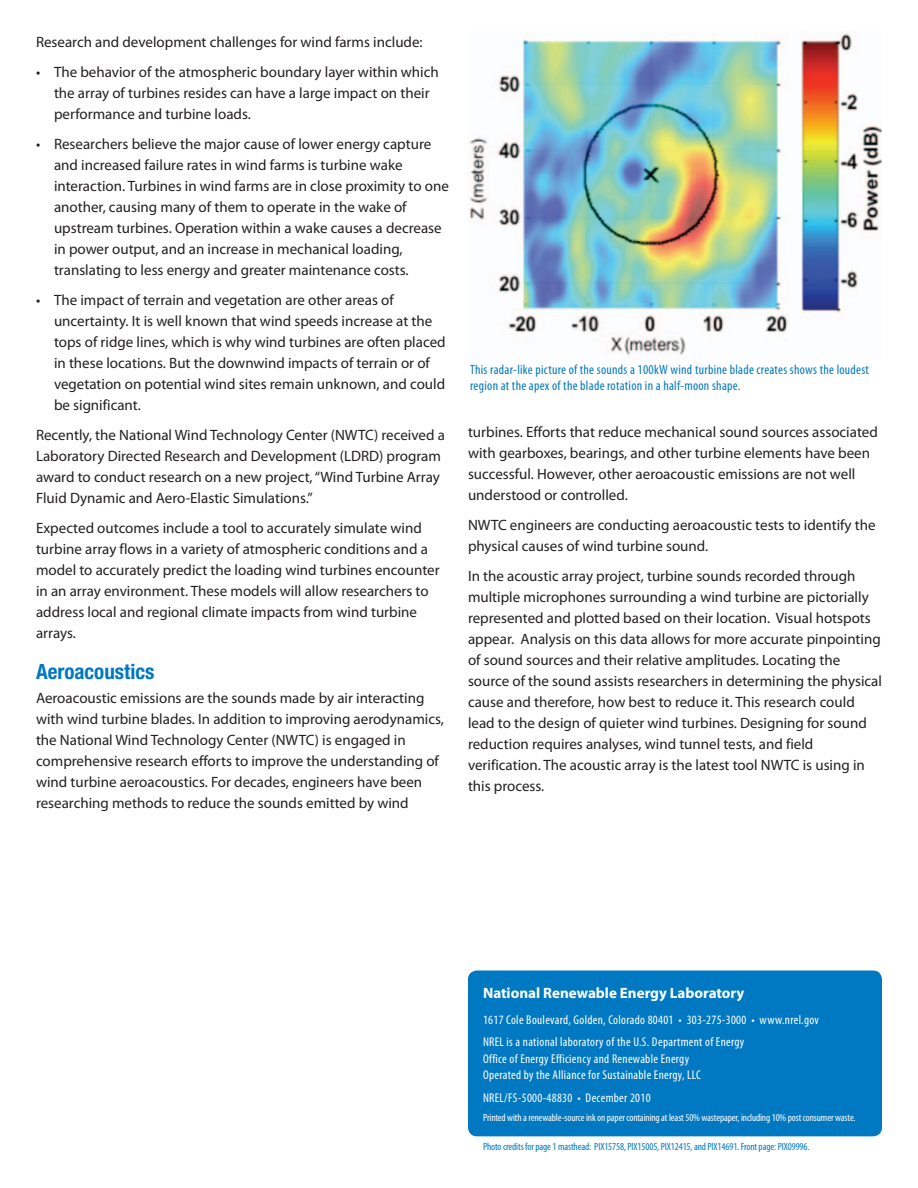
<style>
.page{position:relative;width:918px;height:1188px;background:#fff}
.page>*{position:absolute;margin:0;border:0;box-sizing:border-box;transform-origin:0 0}
.subhd_1{font:700 condensed 21px "Helvetica Neue LT Std";color:#0079c2}
.body_text{font:15px/21px "Myriad Pro";color:#231f20}
.body_text_bullet{font:15px/21px "Myriad Pro";color:#231f20}
.bkpg_boilerplate_tit{font:700 15px "Myriad Pro";color:#fff}
.t1{font:condensed 13.5px/16.5px "Myriad Pro";letter-spacing:.02em;color:#0079c2}
.bkpg_boilerplate{font:condensed 12.75px/16.5px "Myriad Pro";letter-spacing:.025em;color:#fff}
.recycle{font:condensed 10.5px "Myriad Pro";letter-spacing:-.01em;color:#fff}
.masthead_photo_credi{font:condensed 10.5px "Myriad Pro";letter-spacing:-.01em;color:#0079c2}
</style>
<div class="page">
<div style="left:468px;top:970px;width:414px;height:166px;background:#0079c2;border-radius:9px"></div>
<img style="left:469px;top:32px;width:413px;height:323px">
<p class="body_text" style="left:36px;top:31px;width:388px">Research and development challenges for wind farms include:</p>
<p class="body_text_bullet" style="left:54px;top:61px;width:386px;text-indent:-18px">• The behavior of the atmospheric boundary layer within which the array of turbines resides can have a large impact on their performance and turbine loads.</p>
<p class="body_text_bullet" style="left:54px;top:133px;width:396px;text-indent:-18px">• Researchers believe the major cause of lower energy capture and increased failure rates in wind farms is turbine wake interaction. Turbines in wind farms are in close proximity to one another, causing many of them to operate in the wake of upstream turbines. Operation within a wake causes a decrease in power output, and an increase in mechanical loading, translating to less energy and greater maintenance costs.</p>
<p class="body_text_bullet" style="left:54px;top:289px;width:393px;text-indent:-18px">• The impact of terrain and vegetation are other areas of uncertainty. It is well known that wind speeds increase at the tops of ridge lines, which is why wind turbines are often placed in these locations. But the downwind impacts of terrain or of vegetation on potential wind sites remain unknown, and could be significant.</p>
<p class="body_text" style="left:36px;top:424px;width:410px">Recently, the National Wind Technology Center (NWTC) received a Laboratory Directed Research and Development (LDRD) program award to conduct research on a new project, “Wind Turbine Array Fluid Dynamic and Aero-Elastic Simulations.”</p>
<p class="body_text" style="left:36px;top:517px;width:405px">Expected outcomes include a tool to accurately simulate wind turbine array flows in a variety of atmospheric conditions and a model to accurately predict the loading wind turbines encounter in an array environment. These models will allow researchers to address local and regional climate impacts from wind turbine arrays.</p>
<p class="subhd_1" style="left:36px;top:659px;width:120px">Aeroacoustics</p>
<p class="body_text" style="left:36px;top:687px;width:410px">Aeroacoustic emissions are the sounds made by air interacting with wind turbine blades. In addition to improving aerodynamics, the National Wind Technology Center (NWTC) is engaged in comprehensive research efforts to improve the understanding of wind turbine aeroacoustics. For decades, engineers have been researching methods to reduce the sounds emitted by wind</p>
<p class="t1" style="left:470px;top:361px;width:400px">This radar-like picture of the sounds a 100kW wind turbine blade creates shows the loudest region at the apex of the blade rotation in a half-moon shape.</p>
<p class="body_text" style="left:468px;top:421px;width:411px">turbines. Efforts that reduce mechanical sound sources associated with gearboxes, bearings, and other turbine elements have been successful. However, other aeroacoustic emissions are not well understood or controlled.</p>
<p class="body_text" style="left:468px;top:514px;width:409px">NWTC engineers are conducting aeroacoustic tests to identify the physical causes of wind turbine sound.</p>
<p class="body_text" style="left:468px;top:565px;width:416px">In the acoustic array project, turbine sounds recorded through multiple microphones surrounding a wind turbine are pictorially represented and plotted based on their location. Visual hotspots appear. Analysis on this data allows for more accurate pinpointing of sound sources and their relative amplitudes. Locating the source of the sound assists researchers in determining the physical cause and therefore, how best to reduce it. This research could lead to the design of quieter wind turbines. Designing for sound reduction requires analyses, wind tunnel tests, and field verification. The acoustic array is the latest tool NWTC is using in this process.</p>
<p class="bkpg_boilerplate_tit" style="left:483px;top:983px;width:263px">National Renewable Energy Laboratory</p>
<p class="bkpg_boilerplate" style="left:483px;top:1011px;width:338px">1617 Cole Boulevard, Golden, Colorado 80401 • 303-275-3000 • www.nrel.gov</p>
<p class="bkpg_boilerplate" style="left:483px;top:1034px;width:263px">NREL is a national laboratory of the U.S. Department of Energy<br>Office of Energy Efficiency and Renewable Energy<br>Operated by the Alliance for Sustainable Energy, LLC</p>
<p class="bkpg_boilerplate" style="left:483px;top:1089px;width:169px">NREL/FS-5000-48830 • December 2010</p>
<p class="recycle" style="left:483px;top:1111px;width:374px">Printed with a renewable-source ink on paper containing at least 50% wastepaper, including 10% post consumer waste.</p>
<p class="masthead_photo_credi" style="left:483px;top:1140px;width:328px">Photo credits for page 1 masthead: PIX15758, PIX15005, PIX12415, and PIX14691. Front page: PIX09996.</p>
</div>
